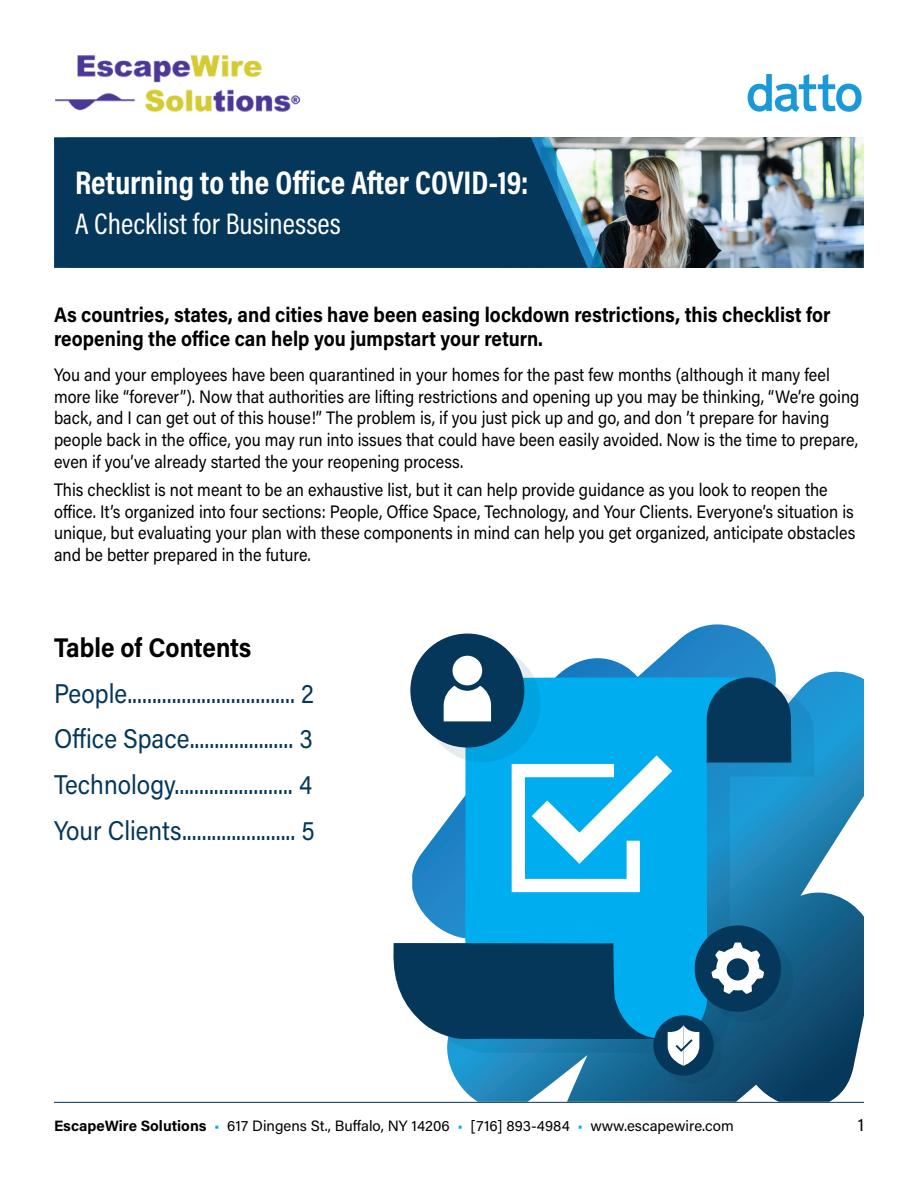
<style>
.page{position:relative;width:918px;height:1188px;background:#fff}
.page>*{position:absolute;margin:0;border:0;box-sizing:border-box;transform-origin:0 0}
.t1{font:700 33px "Acumin Pro Cond";color:#fff}
.t2{font:30px "Acumin Pro Cond";color:#fff}
.t3{font:27px "Acumin Pro";color:#05375a;scale:.9 1}
.t4{font:700 27px "Acumin Pro";color:#000;scale:.9 1}
.t5{font:700 21px/24px "Acumin Pro";color:#000;scale:.9 1}
.t6{font:18px/21.6px "Acumin Pro";color:#000;scale:.9 1}
.t7{font:18px "Acumin Pro";color:#000;scale:.95 1}
.t8{font:15px "Acumin Pro";color:#000}
.s1{font-weight:700}
.s2{color:#00aeef}
</style>
<div class="page">
<img style="left:606px;top:137px;width:258px;height:131px">
<svg style="left:54px;top:137px;width:534px;height:131px;background:#0b3e60"></svg>
<svg style="left:412px;top:624px;width:452px;height:478px"></svg>
<svg style="left:416px;top:691px;width:398px;height:362px"></svg>
<svg style="left:465px;top:677px;width:291px;height:362px;background:#06a6e4"></svg>
<svg style="left:707px;top:677px;width:84px;height:86px;background:#0e466a"></svg>
<svg style="left:512px;top:755px;width:160px;height:137px"></svg>
<div style="left:661px;top:1022px;width:61px;height:61px;background:#135177;border-radius:50%"></div>
<div style="left:653px;top:1015px;width:61px;height:61px;background:#05375a;border-radius:50%"></div>
<svg style="left:393px;top:943px;width:306px;height:123px;background:#216b92"></svg>
<div style="left:705px;top:935px;width:88px;height:88px;background:#13547a;border-radius:50%"></div>
<div style="left:695px;top:925px;width:86px;height:87px;background:#05375a;border-radius:50%"></div>
<svg style="left:712px;top:943px;width:52px;height:51px"></svg>
<svg style="left:424px;top:646px;width:116px;height:116px;background:#21abe0"></svg>
<div style="left:410px;top:634px;width:114px;height:114px;background:#05375a;border-radius:50%"></div>
<div style="left:453px;top:656px;width:29px;height:29px;background:#fff;border-radius:50%"></div>
<svg style="left:444px;top:686px;width:47px;height:35px;background:#e0e6eb"></svg>
<hr style="left:54px;top:1102px;width:810px;height:1px;background:#05375a">
<img style="left:56px;top:55px;width:244px;height:57px">
<img style="left:747px;top:74px;width:115px;height:38px">
<p class="t1" style="left:75px;top:161px;width:455px">Returning to the Office After COVID-19:</p>
<p class="t2" style="left:75px;top:204px;width:267px">A Checklist for Businesses</p>
<p class="t5" style="left:54px;top:302px;width:864px">As countries, states, and cities have been easing lockdown restrictions, this checklist for reopening the office can help you jumpstart your return.</p>
<p class="t6" style="left:54px;top:363px;width:896px">You and your employees have been quarantined in your homes for the past few months (although it many feel more like “forever”). Now that authorities are lifting restrictions and opening up you may be thinking, “We’re going back, and I can get out of this house!” The problem is, if you just pick up and go, and don ’t prepare for having people back in the office, you may run into issues that could have been easily avoided. Now is the time to prepare, even if you’ve already started the your reopening process.</p>
<p class="t6" style="left:54px;top:478px;width:892px">This checklist is not meant to be an exhaustive list, but it can help provide guidance as you look to reopen the office. It’s organized into four sections: People, Office Space, Technology, and Your Clients. Everyone’s situation is unique, but evaluating your plan with these components in mind can help you get organized, anticipate obstacles and be better prepared in the future.</p>
<p class="t4" style="left:54px;top:628px;width:221px">Table of Contents</p>
<p class="t3" style="left:54px;top:674px;width:290px">People.................................. 2</p>
<p class="t3" style="left:54px;top:720px;width:289px">Office Space..................... 3</p>
<p class="t3" style="left:54px;top:766px;width:288px">Technology........................ 4</p>
<p class="t3" style="left:54px;top:812px;width:291px">Your Clients....................... 5</p>
<p class="t8" style="left:54px;top:1116px;width:681px"><span class="s1">EscapeWire Solutions</span> <span class="s2">•</span> 617 Dingens St., Buffalo, NY 14206 <span class="s2">•</span> [716] 893-4984 <span class="s2">•</span> www.escapewire.com</p>
<p class="t7" style="left:858px;top:1112px;width:8px">1</p>
</div>
